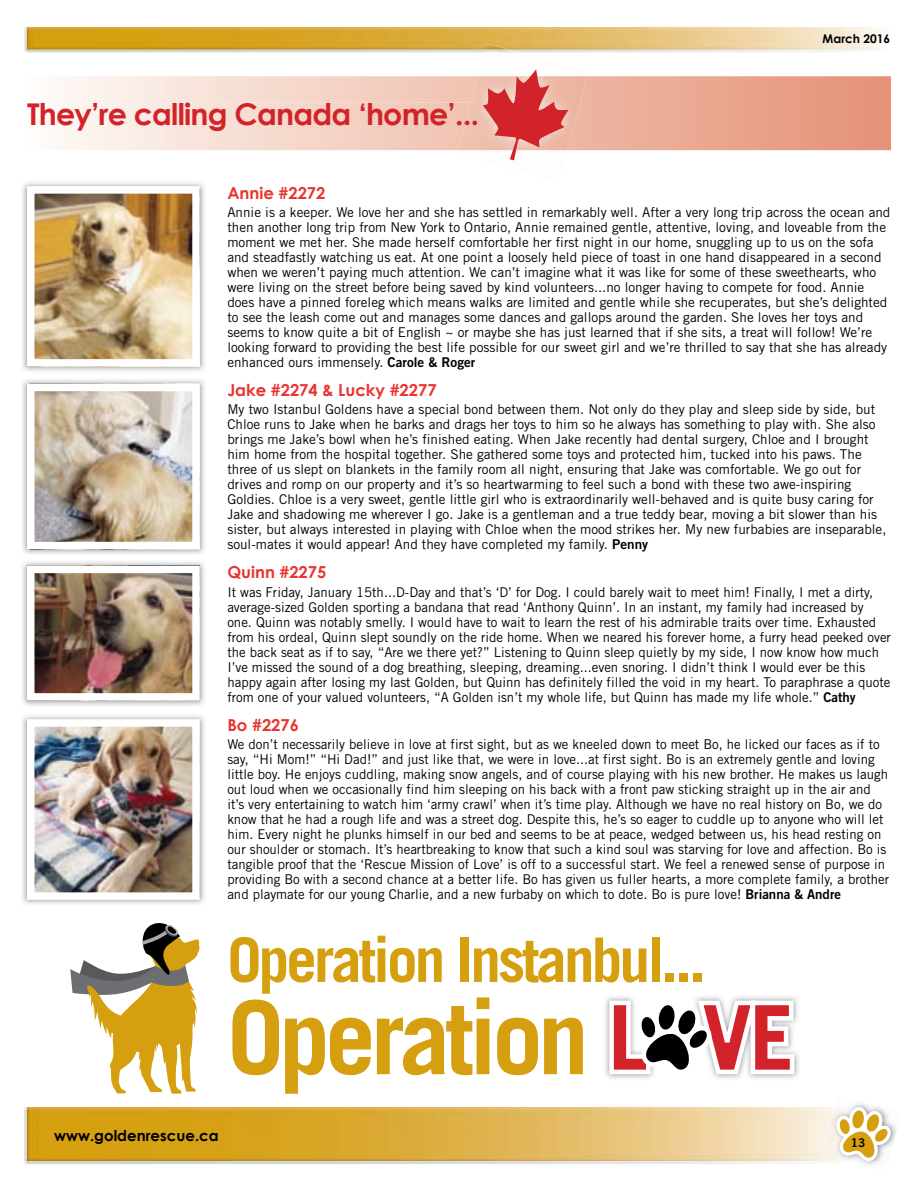
<style>
.page{position:relative;width:918px;height:1188px;background:#fff}
.page>*{position:absolute;margin:0;border:0;box-sizing:border-box;transform-origin:0 0}
.t1{font:700 102px "Trade Gothic LT Std";letter-spacing:-.05em;color:#d59f10}
.t2{font:700 61.5px "Trade Gothic LT Std";letter-spacing:-.05em;color:#d59f10}
.t3{font:700 30px "Century Gothic";letter-spacing:-.025em;color:#d2232a}
.t4{font:700 16.5px "Century Gothic";color:#e93530}
.t5{font:700 15px "Century Gothic";color:#000}
.t6{font:13.5px/15px "Trade Gothic LT Std";color:#000}
.t7{font:700 12px "Century Gothic";color:#000}
.t8{font:12px "Trade Gothic LT Std Bd 2";color:#000}
.s1{font-family:"Trade Gothic LT Std Bd 2"}
</style>
<div class="page">
<img style="left:24px;top:1107px;width:811px;height:55px">
<img style="left:27px;top:1107px;width:795px;height:54px">
<img style="left:27px;top:27px;width:859px;height:23px">
<img style="left:836px;top:1103px;width:61px;height:63px">
<img style="left:836px;top:1105px;width:42px;height:1px">
<img style="left:847px;top:1162px;width:42px;height:3px">
<img style="left:835px;top:1106px;width:58px;height:56px">
<img style="left:822px;top:1107px;width:14px;height:54px">
<svg style="left:836px;top:1107px;width:55px;height:54px"></svg>
<svg style="left:61px;top:76px;width:830px;height:74px"></svg>
<svg style="left:61px;top:102px;width:397px;height:29px"></svg>
<img style="left:22px;top:380px;width:183px;height:174px">
<img style="left:27px;top:384px;width:173px;height:165px">
<img style="left:22px;top:562px;width:183px;height:144px">
<img style="left:27px;top:566px;width:173px;height:135px">
<img style="left:22px;top:715px;width:183px;height:189px">
<img style="left:27px;top:719px;width:173px;height:181px">
<img style="left:22px;top:182px;width:183px;height:189px">
<img style="left:27px;top:186px;width:173px;height:181px">
<svg style="left:70px;top:923px;width:130px;height:171px"></svg>
<img style="left:605px;top:996px;width:194px;height:83px">
<svg style="left:609px;top:1000px;width:185px;height:74px"></svg>
<svg style="left:485px;top:50px;width:25px;height:1px"></svg>
<img style="left:485px;top:44px;width:23px;height:6px">
<img style="left:458px;top:76px;width:129px;height:74px">
<img style="left:464px;top:102px;width:13px;height:29px">
<svg style="left:483px;top:70px;width:86px;height:90px"></svg>
<h3 class="t3" style="left:27px;top:95px;width:453px">They’re calling Canada ‘home’...</h3>
<p class="t7" style="left:823px;top:31px;width:69px">March 2016</p>
<p class="t4" style="left:227px;top:182px;width:100px">Annie #2272</p>
<p class="t6" style="left:227px;top:204px;width:665px">Annie is a keeper. We love her and she has settled in remarkably well. After a very long trip across the ocean and then another long trip from New York to Ontario, Annie remained gentle, attentive, loving, and loveable from the moment we met her. She made herself comfortable her first night in our home, snuggling up to us on the sofa and steadfastly watching us eat. At one point a loosely held piece of toast in one hand disappeared in a second when we weren’t paying much attention. We can’t imagine what it was like for some of these sweethearts, who were living on the street before being saved by kind volunteers...no longer having to compete for food. Annie does have a pinned foreleg which means walks are limited and gentle while she recuperates, but she’s delighted to see the leash come out and manages some dances and gallops around the garden. She loves her toys and seems to know quite a bit of English ~ or maybe she has just learned that if she sits, a treat will follow! We’re looking forward to providing the best life possible for our sweet girl and we’re thrilled to say that she has already enhanced ours immensely. <span class="s1">Carole &amp; Roger</span></p>
<p class="t4" style="left:227px;top:380px;width:211px">Jake #2274 &amp; Lucky #2277</p>
<p class="t6" style="left:227px;top:402px;width:661px">My two Istanbul Goldens have a special bond between them. Not only do they play and sleep side by side, but Chloe runs to Jake when he barks and drags her toys to him so he always has something to play with. She also brings me Jake’s bowl when he’s finished eating. When Jake recently had dental surgery, Chloe and I brought him home from the hospital together. She gathered some toys and protected him, tucked into his paws. The three of us slept on blankets in the family room all night, ensuring that Jake was comfortable. We go out for drives and romp on our property and it’s so heartwarming to feel such a bond with these two awe-inspiring Goldies. Chloe is a very sweet, gentle little girl who is extraordinarily well-behaved and is quite busy caring for Jake and shadowing me wherever I go. Jake is a gentleman and a true teddy bear, moving a bit slower than his sister, but always interested in playing with Chloe when the mood strikes her. My new furbabies are inseparable, soul-mates it would appear! And they have completed my family. <span class="s1">Penny</span></p>
<p class="t4" style="left:227px;top:562px;width:100px">Quinn #2275</p>
<p class="t6" style="left:227px;top:584px;width:665px">It was Friday, January 15th...D-Day and that’s ‘D’ for Dog. I could barely wait to meet him! Finally, I met a dirty, average-sized Golden sporting a bandana that read ‘Anthony Quinn’. In an instant, my family had increased by one. Quinn was notably smelly. I would have to wait to learn the rest of his admirable traits over time. Exhausted from his ordeal, Quinn slept soundly on the ride home. When we neared his forever home, a furry head peeked over the back seat as if to say, “Are we there yet?” Listening to Quinn sleep quietly by my side, I now know how much I’ve missed the sound of a dog breathing, sleeping, dreaming...even snoring. I didn’t think I would ever be this happy again after losing my last Golden, but Quinn has definitely filled the void in my heart. To paraphrase a quote from one of your valued volunteers, “A Golden isn’t my whole life, but Quinn has made my life whole.” <span class="s1">Cathy</span></p>
<p class="t4" style="left:227px;top:715px;width:73px">Bo #2276</p>
<p class="t6" style="left:227px;top:737px;width:663px">We don’t necessarily believe in love at first sight, but as we kneeled down to meet Bo, he licked our faces as if to say, “Hi Mom!” “Hi Dad!” and just like that, we were in love...at first sight. Bo is an extremely gentle and loving little boy. He enjoys cuddling, making snow angels, and of course playing with his new brother. He makes us laugh out loud when we occasionally find him sleeping on his back with a front paw sticking straight up in the air and it’s very entertaining to watch him ‘army crawl’ when it’s time play. Although we have no real history on Bo, we do know that he had a rough life and was a street dog. Despite this, he’s so eager to cuddle up to anyone who will let him. Every night he plunks himself in our bed and seems to be at peace, wedged between us, his head resting on our shoulder or stomach. It’s heartbreaking to know that such a kind soul was starving for love and affection. Bo is tangible proof that the ‘Rescue Mission of Love’ is off to a successful start. We feel a renewed sense of purpose in providing Bo with a second chance at a better life. Bo has given us fuller hearts, a more complete family, a brother and playmate for our young Charlie, and a new furbaby on which to dote. Bo is pure love! <span class="s1">Brianna &amp; Andre</span></p>
<h2 class="t2" style="left:227px;top:922px;width:480px">Operation Instanbul...</h2>
<p class="t5" style="left:54px;top:1126px;width:166px">www.goldenrescue.ca</p>
<h1 class="t1" style="left:227px;top:975px;width:363px">Operation</h1>
<p class="t8" style="left:851px;top:1136px;width:16px">13</p>
</div>
